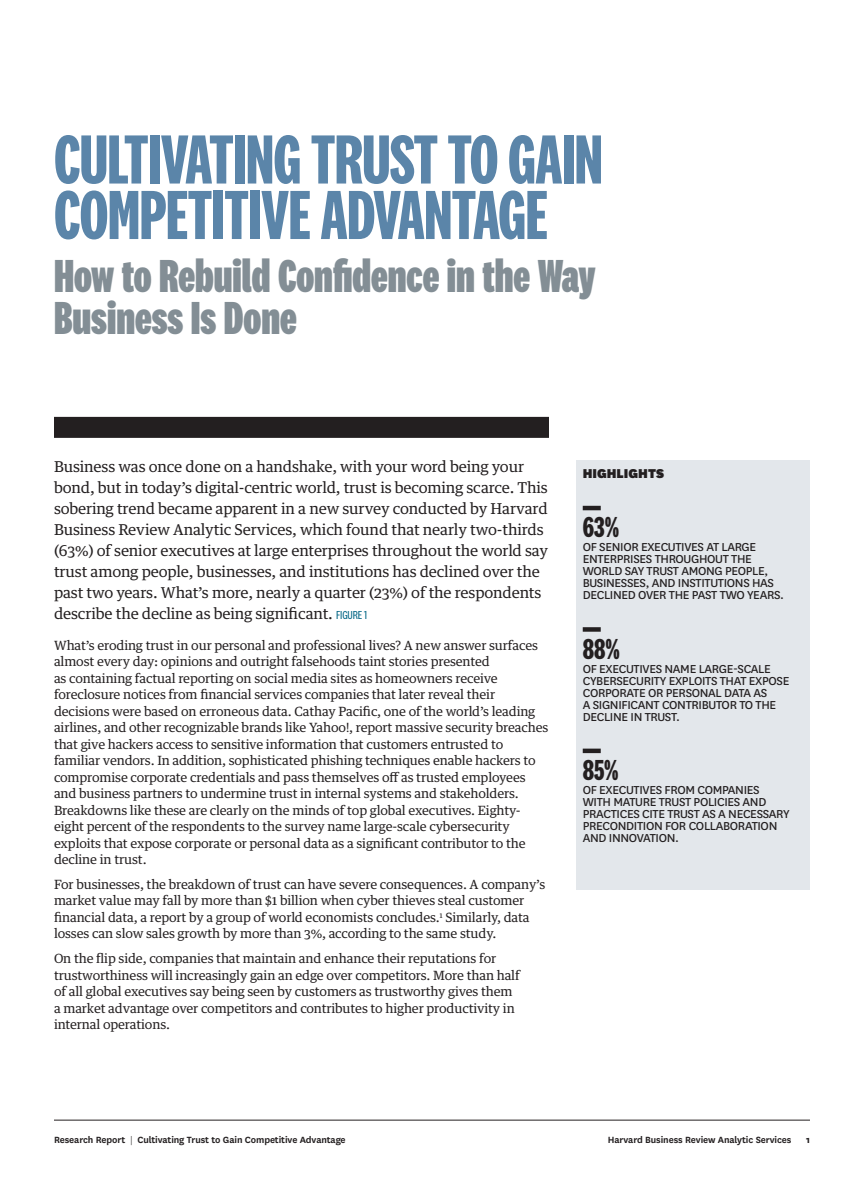
<style>
.page{position:relative;width:864px;height:1188px;background:#fff}
.page>*{position:absolute;margin:0;border:0;box-sizing:border-box;transform-origin:0 0}
.INT_TITLE{font:700 72px/55.5px "National 2 Compressed";letter-spacing:-.01em;color:#5b85a9}
.INT_SUBTITLE{font:800 48px/42px "National 2 Compressed";color:#838e95}
.HIGHLIGHTS_NUMBER{font:700 30px "National 2 Compressed";color:#231f20}
.INT_INTRO{font:15px/21px "Guardian Text Egyp HBR";letter-spacing:-.01em;color:#231f20}
.HIGHLIGHTS_B-HED{font:900 15px "National HBR";color:#231f20}
.HIGHLIGHTS_TEXT{font:13.5px/12px "HBR Stationery";letter-spacing:-.025em;color:#231f20}
.INT_BODY{font:12.75px/16.5px "Guardian Text Egyp HBR";letter-spacing:-.01em;color:#231f20}
.t1{font:600 10.5px "National HBR";letter-spacing:-.01em;color:#231f20}
.t2{font:800 10.5px "National HBR";color:#231f20}
.s1{font-family:"National 2 Condensed";font-size:12px;color:#016584}
.s2{font-weight:300}
</style>
<div class="page">
<div style="left:54px;top:417px;width:495px;height:21px;background:#231f20"></div>
<hr style="left:54px;top:1120px;width:756px;height:1px;background:#231f20">
<div style="left:576px;top:460px;width:234px;height:430px;background:#e3e7eb"></div>
<hr style="left:583px;top:506px;width:18px;height:4px;background:#231f20">
<div style="left:583px;top:627px;width:18px;height:5px;background:#231f20"></div>
<hr style="left:583px;top:749px;width:18px;height:4px;background:#231f20">
<p class="INT_TITLE" style="left:54px;top:131px;width:550px">CULTIVATING TRUST TO GAIN<br>COMPETITIVE ADVANTAGE</p>
<p class="INT_SUBTITLE" style="left:54px;top:254px;width:543px">How to Rebuild Confidence in the Way<br>Business Is Done</p>
<p class="INT_INTRO" style="left:54px;top:455px;width:496px">Business was once done on a handshake, with your word being your bond, but in today’s digital-centric world, trust is becoming scarce. This sobering trend became apparent in a new survey conducted by Harvard Business Review Analytic Services, which found that nearly two-thirds (63%) of senior executives at large enterprises throughout the world say trust among people, businesses, and institutions has declined over the past two years. What’s more, nearly a quarter (23%) of the respondents describe the decline as being significant. <span class="s1">FIGURE 1</span></p>
<p class="INT_BODY" style="left:54px;top:635px;width:496px">What’s eroding trust in our personal and professional lives? A new answer surfaces almost every day: opinions and outright falsehoods taint stories presented<br>as containing factual reporting on social media sites as homeowners receive foreclosure notices from financial services companies that later reveal their decisions were based on erroneous data. Cathay Pacific, one of the world’s leading airlines, and other recognizable brands like Yahoo!, report massive security breaches that give hackers access to sensitive information that customers entrusted to familiar vendors. In addition, sophisticated phishing techniques enable hackers to compromise corporate credentials and pass themselves off as trusted employees and business partners to undermine trust in internal systems and stakeholders.<br>Breakdowns like these are clearly on the minds of top global executives. Eighty&shy;eight percent of the respondents to the survey name large-scale cybersecurity exploits that expose corporate or personal data as a significant contributor to the decline in trust.</p>
<p class="INT_BODY" style="left:54px;top:875px;width:493px">For businesses, the breakdown of trust can have severe consequences. A company’s market value may fall by more than $1 billion when cyber thieves steal customer financial data, a report by a group of world economists concludes.<sup>1</sup> Similarly, data losses can slow sales growth by more than 3%, according to the same study.</p>
<p class="INT_BODY" style="left:54px;top:949px;width:467px">On the flip side, companies that maintain and enhance their reputations for trustworthiness will increasingly gain an edge over competitors. More than half of all global executives say being seen by customers as trustworthy gives them a market advantage over competitors and contributes to higher productivity in internal operations.</p>
<p class="HIGHLIGHTS_B-HED" style="left:583px;top:463px;width:83px">HIGHLIGHTS</p>
<p class="HIGHLIGHTS_NUMBER" style="left:583px;top:511px;width:38px">63%</p>
<p class="HIGHLIGHTS_TEXT" style="left:583px;top:541px;width:203px">OF SENIOR EXECUTIVES AT LARGE<br>ENTERPRISES THROUGHOUT THE<br>WORLD SAY TRUST AMONG PEOPLE,<br>BUSINESSES, AND INSTITUTIONS HAS<br>DECLINED OVER THE PAST TWO YEARS.</p>
<p class="HIGHLIGHTS_NUMBER" style="left:583px;top:633px;width:39px">88%</p>
<p class="HIGHLIGHTS_TEXT" style="left:583px;top:662px;width:208px">OF EXECUTIVES NAME LARGE-SCALE<br>CYBERSECURITY EXPLOITS THAT EXPOSE<br>CORPORATE OR PERSONAL DATA AS<br>A SIGNIFICANT CONTRIBUTOR TO THE<br>DECLINE IN TRUST.</p>
<p class="HIGHLIGHTS_NUMBER" style="left:583px;top:754px;width:37px">85%</p>
<p class="HIGHLIGHTS_TEXT" style="left:583px;top:783px;width:208px">OF EXECUTIVES FROM COMPANIES<br>WITH MATURE TRUST POLICIES AND<br>PRACTICES CITE TRUST AS A NECESSARY<br>PRECONDITION FOR COLLABORATION<br>AND INNOVATION.</p>
<p class="t1" style="left:54px;top:1132px;width:293px">Research Report <span class="s2">|</span> Cultivating Trust to Gain Competitive Advantage</p>
<p class="t1" style="left:608px;top:1133px;width:185px">Harvard Business Review Analytic Services</p>
<p class="t2" style="left:806px;top:1133px;width:5px">1</p>
</div>
